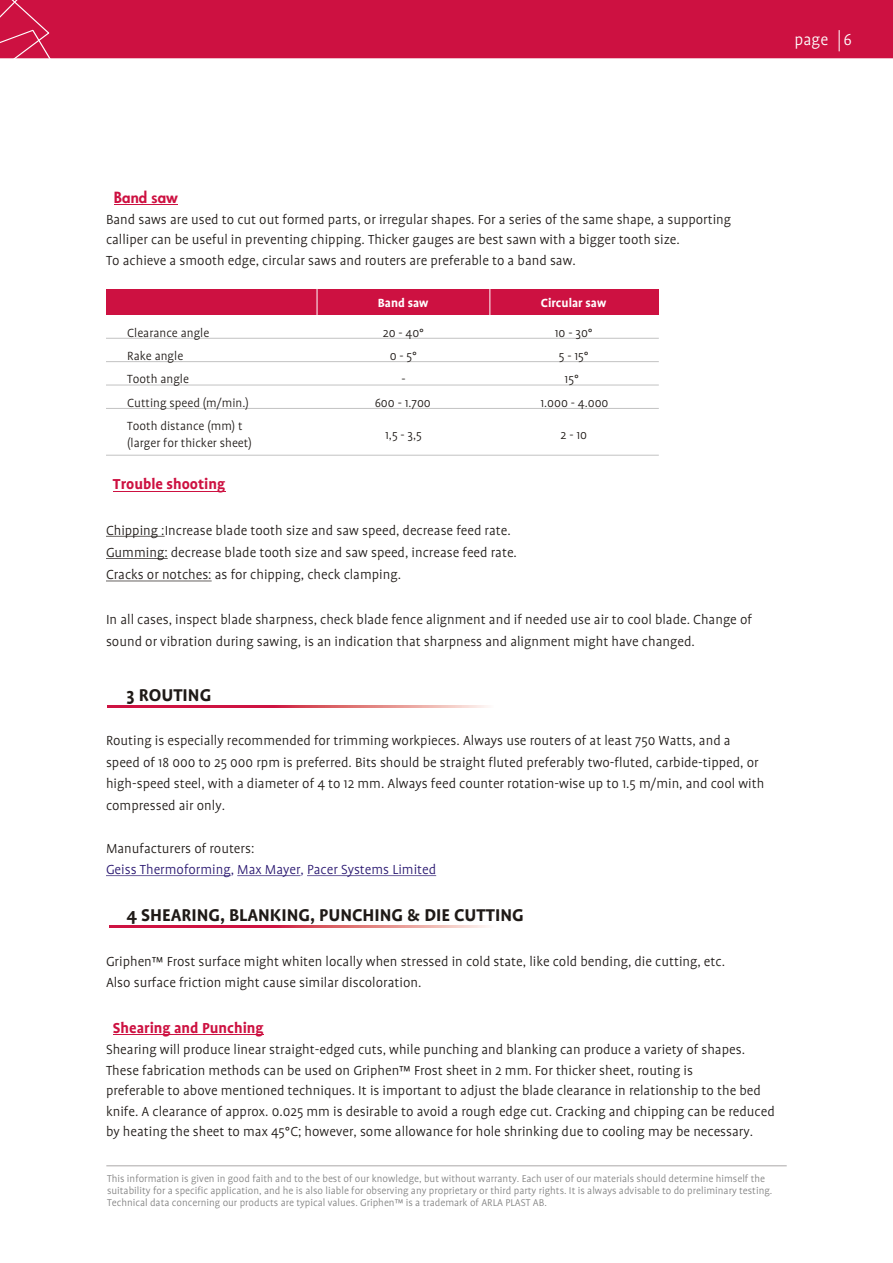
<style>
.page{position:relative;width:893px;height:1263px;background:#fff}
.page>*{position:absolute;margin:0;border:0;box-sizing:border-box;transform-origin:0 0}
.t1{font:19.5px "Profile Bold CE";color:#1f1a17}
.t2{font:18px "Profile Light CE";color:#fff}
.t3{font:16.5px "Profile Bold CE";color:#cd1141}
.t4{font:15px/20.4px "Profile Light CE";color:#1f1a17}
.t5{font:15px "Profile Light CE";color:#291770}
.t6{font:800 15px "Futura";color:#cd1141}
.t7{font:13.5px/23.4px "Profile Light CE";color:#1f1a17;text-align:center}
.t8{font:13.5px "Profile Bold CE";color:#fff}
.t9{font:11.25px/11.9px "Profile Light CE";color:#828282}
</style>
<div class="page">
<div style="left:53px;top:0;width:840px;height:58px;background:#cd1141"></div>
<svg style="left:839px;top:30px;width:1px;height:21px"></svg>
<svg style="left:0;top:0;width:53px;height:59px;background:#d0234f"></svg>
<hr style="left:114px;top:204px;width:64px;height:1px;background:#cd1141">
<hr style="left:106px;top:1165px;width:681px;height:1px;background:#aba8a8">
<div style="left:106px;top:289px;width:553px;height:26px;background:#cd1141"></div>
<hr style="left:106px;top:385px;width:553px;height:1px;background:#c2c2c2">
<hr style="left:106px;top:361px;width:553px;height:1px;background:#c2c2c2">
<hr style="left:106px;top:338px;width:553px;height:1px;background:#c2c2c2">
<hr style="left:106px;top:408px;width:553px;height:1px;background:#c2c2c2">
<hr style="left:106px;top:455px;width:553px;height:1px;background:#c2c2c2">
<hr style="left:317px;top:287px;width:1px;height:30px;background:#fff">
<hr style="left:489px;top:287px;width:1px;height:30px;background:#fff">
<hr style="left:113px;top:491px;width:112px;height:1px;background:#cd1141">
<hr style="left:106px;top:536px;width:59px;height:1px;background:#1f1a17">
<hr style="left:106px;top:558px;width:62px;height:1px;background:#1f1a17">
<hr style="left:106px;top:581px;width:106px;height:1px;background:#1f1a17">
<hr style="left:106px;top:875px;width:125px;height:1px;background:#291770">
<hr style="left:237px;top:875px;width:64px;height:1px;background:#291770">
<hr style="left:307px;top:875px;width:129px;height:1px;background:#291770">
<svg style="left:108px;top:705px;width:380px;height:2px"></svg>
<hr style="left:113px;top:1034px;width:151px;height:1px;background:#cd1141">
<svg style="left:109px;top:925px;width:380px;height:2px"></svg>
<p class="t2" style="left:795px;top:31px;width:59px">page 6</p>
<p class="t6" style="left:114px;top:191px;width:65px">Band saw</p>
<p class="t4" style="left:106px;top:210px;width:627px">Band saws are used to cut out formed parts, or irregular shapes. For a series of the same shape, a supporting calliper can be useful in preventing chipping. Thicker gauges are best sawn with a bigger tooth size.<br>To achieve a smooth edge, circular saws and routers are preferable to a band saw.</p>
<p class="t7" style="left:127px;top:321px;width:123px;text-align:left">Clearance angle<br>Rake angle<br>Tooth angle<br>Cutting speed (m/min.)<br>Tooth distance (mm) t</p>
<p class="t7" style="left:127px;top:431px;width:126px">(larger for thicker sheet)</p>
<p class="t8" style="left:378px;top:297px;width:52px">Band saw</p>
<p class="t8" style="left:541px;top:297px;width:67px">Circular saw</p>
<p class="t7" style="left:375px;top:321px;width:58px">20 - 40°<br>0 - 5°<br>-<br>600 - 1.700</p>
<p class="t7" style="left:385px;top:423px;width:38px">1,5 - 3,5</p>
<p class="t7" style="left:540px;top:321px;width:70px">10 - 30°<br>5 - 15°<br>15°<br>1.000 - 4.000</p>
<p class="t7" style="left:561px;top:423px;width:28px">2 - 10</p>
<p class="t3" style="left:113px;top:476px;width:114px">Trouble shooting</p>
<p class="t4" style="left:106px;top:519px;width:412px;line-height:22.4px">Chipping :Increase blade tooth size and saw speed, decrease feed rate.<br>Gumming: decrease blade tooth size and saw speed, increase feed rate.<br>Cracks or notches: as for chipping, check clamping.</p>
<p class="t4" style="left:106px;top:609px;width:647px;line-height:22.4px">In all cases, inspect blade sharpness, check blade fence alignment and if needed use air to cool blade. Change of sound or vibration during sawing, is an indication that sharpness and alignment might have changed.</p>
<h1 class="t1" style="left:126px;top:686px;width:86px">3 ROUTING</h1>
<p class="t4" style="left:106px;top:730px;width:660px;line-height:21.5px">Routing is especially recommended for trimming workpieces. Always use routers of at least 750 Watts, and a speed of 18 000 to 25 000 rpm is preferred. Bits should be straight fluted preferably two-fluted, carbide-tipped, or high-speed steel, with a diameter of 4 to 12 mm. Always feed counter rotation-wise up to 1.5 m/min, and cool with compressed air only.</p>
<p class="t4" style="left:106px;top:838px;width:150px">Manufacturers of routers:</p>
<p class="t5" style="left:106px;top:862px;width:332px">Geiss Thermoforming, Max Mayer, Pacer Systems Limited</p>
<h1 class="t1" style="left:126px;top:906px;width:399px">4 SHEARING, BLANKING, PUNCHING &amp; DIE CUTTING</h1>
<p class="t4" style="left:106px;top:952px;width:620px">Griphen™ Frost surface might whiten locally when stressed in cold state, like cold bending, die cutting, etc.<br>Also surface friction might cause similar discoloration.</p>
<p class="t3" style="left:113px;top:1020px;width:152px">Shearing and Punching</p>
<p class="t4" style="left:106px;top:1039px;width:670px">Shearing will produce linear straight-edged cuts, while punching and blanking can produce a variety of shapes.<br>These fabrication methods can be used on Griphen™ Frost sheet in 2 mm. For thicker sheet, routing is<br>preferable to above mentioned techniques. It is important to adjust the blade clearance in relationship to the bed knife. A clearance of approx. 0.025 mm is desirable to avoid a rough edge cut. Cracking and chipping can be reduced by heating the sheet to max 45°C; however, some allowance for hole shrinking due to cooling may be necessary.</p>
<p class="t9" style="left:107px;top:1173px;width:667px">This information is given in good faith and to the best of our knowledge, but without warranty. Each user of our materials should determine himself the suitability for a specific application, and he is also liable for observing any proprietary or third party rights. It is always advisable to do preliminary testing.<br>Technical data concerning our products are typical values. Griphen™ is a trademark of ARLA PLAST AB.</p>
</div>
